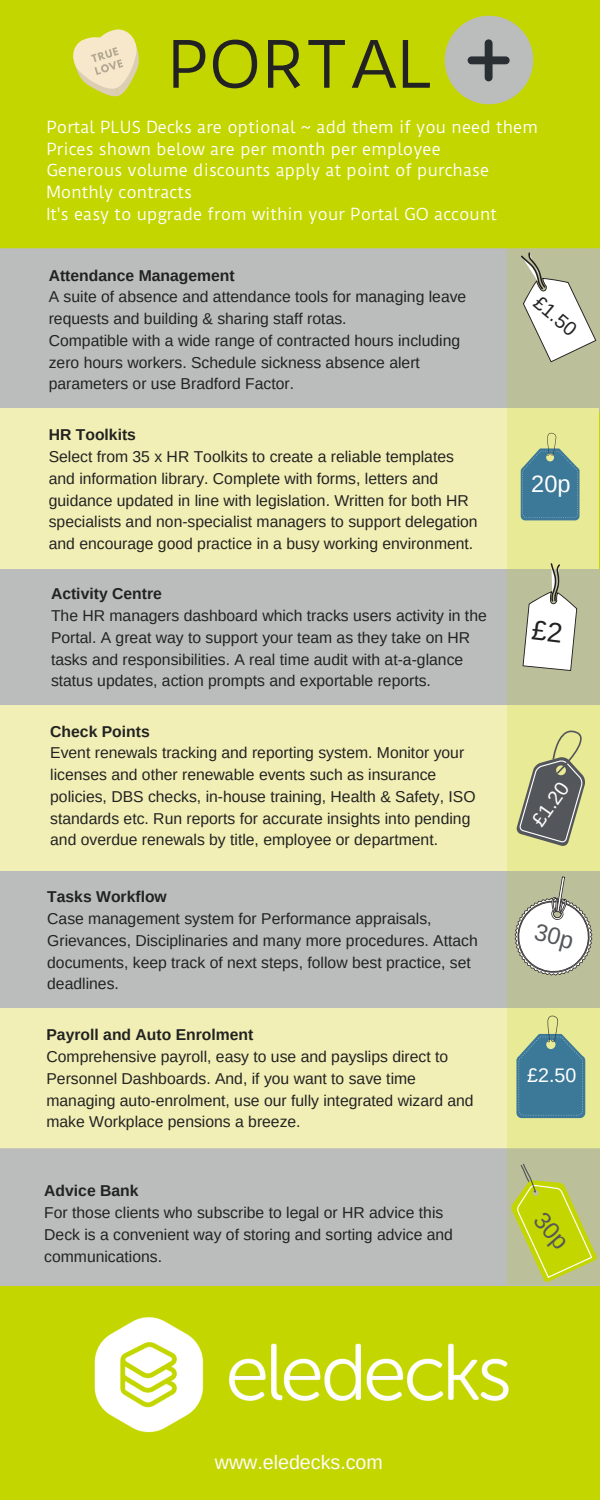
<style>
.page{position:relative;width:600px;height:1500px;background:#c4d600}
.page>*{position:absolute;margin:0;border:0;box-sizing:border-box;transform-origin:0 0}
.t1{font:62.9px "Duru Sans";color:#222}
.t2{font:23.6px "Arimo";color:#fff}
.t3{font:19.7px "Arimo";color:#fefafa}
.t4{font:19.7px "Arimo";color:#fff}
.t5{font:19.7px "Arimo";color:#222}
.t6{font:15.7px/21.8px "Arimo";color:#222}
.t7{font:15.7px/21.8px "Duru Sans";color:#fff}
.t8{font:700 15.7px "Arimo";color:#222}
</style>
<div class="page">
<div style="left:0;top:248px;width:600px;height:164px;background:#bbbcbc"></div>
<div style="left:0;top:409px;width:599px;height:161px;background:#f1efb5"></div>
<div style="left:0;top:569px;width:600px;height:136px;background:#bbbcbc"></div>
<div style="left:0;top:706px;width:600px;height:167px;background:#f1efb5"></div>
<div style="left:0;top:871px;width:600px;height:138px;background:#bbbcbc"></div>
<div style="left:0;top:1008px;width:600px;height:142px;background:#f1efb5"></div>
<div style="left:0;top:1148px;width:600px;height:138px;background:#bbbcbc"></div>
<img style="left:94px;top:1317px;width:415px;height:116px">
<svg style="left:507px;top:248px;width:93px;height:1037px;background:#d7da95"></svg>
<svg style="left:521px;top:433px;width:59px;height:87px;background:#6b9797"></svg>
<svg style="left:521px;top:252px;width:75px;height:110px;background:#d1d3be"></svg>
<svg style="left:516px;top:730px;width:70px;height:117px;background:#a0a27b"></svg>
<svg style="left:516px;top:1015px;width:69px;height:103px;background:#6c9797"></svg>
<svg style="left:445px;top:16px;width:88px;height:88px"></svg>
<svg style="left:73px;top:29px;width:66px;height:68px"></svg>
<svg style="left:507px;top:563px;width:93px;height:126px;background:#ccceb1"></svg>
<svg style="left:509px;top:876px;width:89px;height:106px;background:#cccebb"></svg>
<svg style="left:507px;top:1163px;width:91px;height:120px;background:#c0cb56"></svg>
<h1 class="t1" style="left:167px;top:26px;width:269px">PORTAL</h1>
<p class="t7" style="left:46px;top:116px;width:493px">Portal PLUS Decks are optional ~ add them if you need them Prices shown below are per month per employee<br>Generous volume discounts apply at point of purchase Monthly contracts<br>It's easy to upgrade from within your Portal GO account</p>
<p class="t8" style="left:49px;top:266px;width:187px">Attendance Management</p>
<p class="t6" style="left:49px;top:286px;width:419px">A suite of absence and attendance tools for managing leave requests and building &amp; sharing staff rotas.<br>Compatible with a wide range of contracted hours including zero hours workers. Schedule sickness absence alert parameters or use Bradford Factor.</p>
<p class="t8" style="left:49px;top:426px;width:89px">HR Toolkits</p>
<p class="t6" style="left:49px;top:446px;width:430px">Select from 35 x HR Toolkits to create a reliable templates and information library. Complete with forms, letters and guidance updated in line with legislation. Written for both HR specialists and non-specialist managers to support delegation and encourage good practice in a busy working environment.</p>
<p class="t8" style="left:51px;top:585px;width:112px">Activity Centre</p>
<p class="t6" style="left:51px;top:605px;width:437px">The HR managers dashboard which tracks users activity in the Portal. A great way to support your team as they take on HR tasks and responsibilities. A real time audit with at-a-glance status updates, action prompts and exportable reports.</p>
<p class="t8" style="left:50px;top:722px;width:101px">Check Points</p>
<p class="t6" style="left:50px;top:742px;width:427px">Event renewals tracking and reporting system. Monitor your licenses and other renewable events such as insurance policies, DBS checks, in-house training, Health &amp; Safety, ISO standards etc. Run reports for accurate insights into pending and overdue renewals by title, employee or department.</p>
<p class="t8" style="left:47px;top:888px;width:121px">Tasks Workflow</p>
<p class="t6" style="left:47px;top:908px;width:432px">Case management system for Performance appraisals, Grievances, Disciplinaries and many more procedures. Attach documents, keep track of next steps, follow best practice, set deadlines.</p>
<p class="t8" style="left:46px;top:1026px;width:208px">Payroll and Auto Enrolment</p>
<p class="t6" style="left:46px;top:1046px;width:429px">Comprehensive payroll, easy to use and payslips direct to Personnel Dashboards. And, if you want to save time managing auto-enrolment, use our fully integrated wizard and make Workplace pensions a breeze.</p>
<p class="t8" style="left:44px;top:1182px;width:96px">Advice Bank</p>
<p class="t6" style="left:44px;top:1202px;width:410px">For those clients who subscribe to legal or HR advice this<br>Deck is a convenient way of storing and sorting advice and communications.</p>
<p class="t5" style="left:544px;top:292px;width:51px;rotate:40deg">£1.50</p>
<h2 class="t2" style="left:531px;top:471px;width:41px">20p</h2>
<p class="t4" style="left:527px;top:818px;width:51px;rotate:-55deg">£1.20</p>
<p class="t4" style="left:527px;top:1064px;width:51px">£2.50</p>
<p class="t3" style="left:215px;top:1451px;width:170px">www.eledecks.com</p>
</div>
